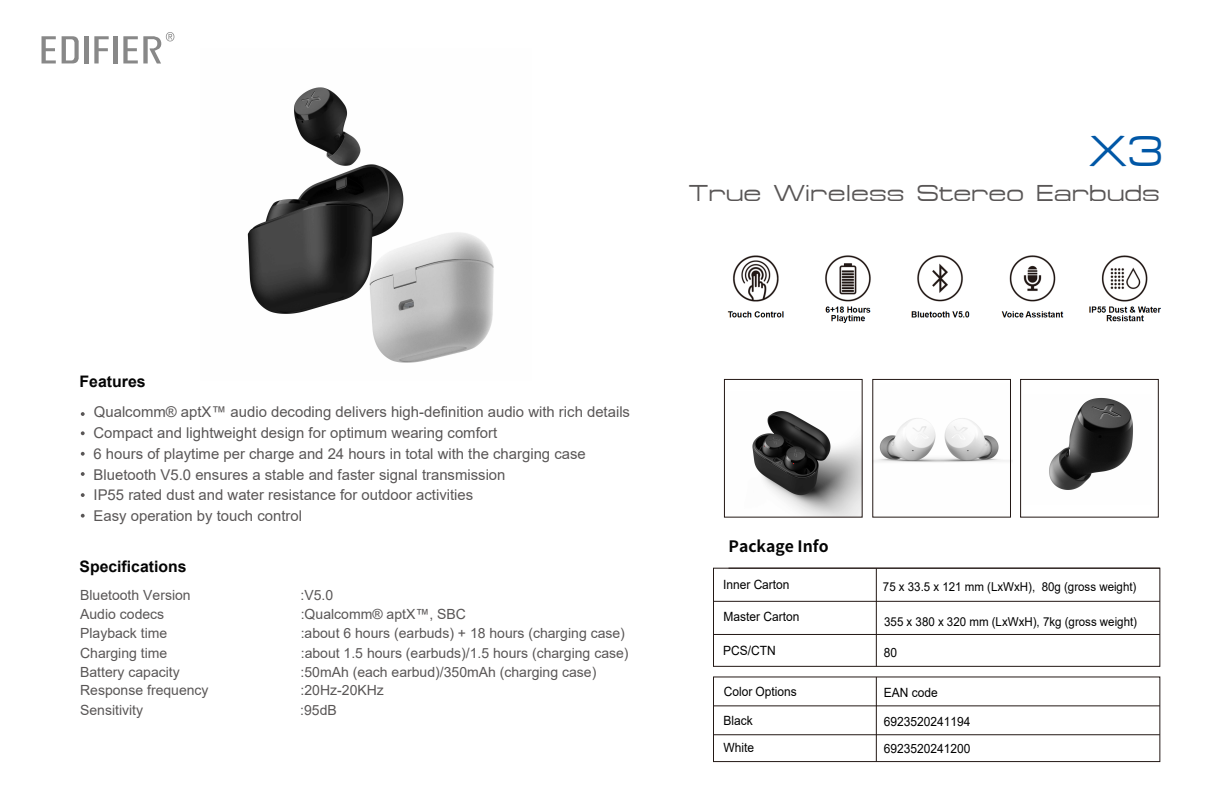
<style>
.page{position:relative;width:1216px;height:794px;background:#fff}
.page>*{position:absolute;margin:0;border:0;box-sizing:border-box;transform-origin:0 0}
.t1{font:43.57px "Federation";color:#0057a6;scale:.94 1}
.t2{font:23.36px "Federation";color:#595656}
.t3{font:700 15.84px "Arial";color:#040404}
.t4{font:700 15.75px "Arial";color:#040404}
.t5{font:700 15.75px "Source Han Sans CN";color:#040404}
.t6{font:14.88px/20.7px "Arial";color:#595656}
.t7{font:14px "Arial";color:#595656}
.t8{font:12.78px/27.4px "Arial";color:#000;scale:.94 1}
.t9{font:12.25px "Arial";color:#000;scale:.94 1}
</style>
<div class="page">
<img style="left:1049px;top:397px;width:84px;height:93px">
<img style="left:874px;top:383px;width:138px;height:133px">
<img style="left:726px;top:411px;width:136px;height:107px">
<svg style="left:81px;top:412px;width:4px;height:4px"></svg>
<svg style="left:81px;top:431px;width:4px;height:4px"></svg>
<svg style="left:81px;top:452px;width:4px;height:4px"></svg>
<svg style="left:81px;top:472px;width:4px;height:4px"></svg>
<svg style="left:81px;top:493px;width:4px;height:4px"></svg>
<svg style="left:81px;top:514px;width:4px;height:3px"></svg>
<div style="left:724px;top:379px;width:138px;height:138px;border:1px solid #231815"></div>
<div style="left:1020px;top:379px;width:138px;height:138px;border:1px solid #231815"></div>
<div style="left:713px;top:568px;width:447px;height:99px;border:1px solid #231815"></div>
<div style="left:713px;top:676px;width:447px;height:86px;border:1px solid #231815"></div>
<hr style="left:728px;top:568px;width:431px;height:1px;background:#231815">
<hr style="left:713px;top:601px;width:446px;height:1px;background:#231815">
<hr style="left:713px;top:634px;width:446px;height:1px;background:#231815">
<hr style="left:713px;top:705px;width:446px;height:1px;background:#231815">
<hr style="left:713px;top:734px;width:446px;height:1px;background:#231815">
<hr style="left:875px;top:568px;width:1px;height:98px;background:#231815">
<hr style="left:876px;top:677px;width:1px;height:84px;background:#231815">
<svg style="left:41px;top:36px;width:15px;height:27px"></svg>
<hr style="left:84px;top:36px;width:4px;height:27px;background:#888">
<hr style="left:113px;top:36px;width:4px;height:27px;background:#888">
<svg style="left:94px;top:36px;width:15px;height:27px"></svg>
<svg style="left:62px;top:36px;width:17px;height:28px"></svg>
<svg style="left:123px;top:32px;width:51px;height:31px"></svg>
<img style="left:247px;top:87px;width:247px;height:276px">
<img style="left:727px;top:255px;width:434px;height:68px">
<h1 class="t1" style="left:1089px;top:126px;width:80px">X3</h1>
<h2 class="t2" style="left:689px;top:179px;width:472px">True Wireless Stereo Earbuds</h2>
<p class="t3" style="left:80px;top:370px;width:68px">Features</p>
<p class="t6" style="left:94px;top:401px;width:538px">Qualcomm® aptX™ audio decoding delivers high-definition audio with rich details Compact and lightweight design for optimum wearing comfort<br>6 hours of playtime per charge and 24 hours in total with the charging case Bluetooth V5.0 ensures a stable and faster signal transmission<br>IP55 rated dust and water resistance for outdoor activities<br>Easy operation by touch control</p>
<p class="t4" style="left:80px;top:555px;width:108px">Specifications</p>
<p class="t7" style="left:80px;top:585px;width:112px">Bluetooth Version</p>
<p class="t7" style="left:300px;top:585px;width:34px">:V5.0</p>
<p class="t7" style="left:80px;top:604px;width:86px">Audio codecs</p>
<p class="t7" style="left:301px;top:604px;width:167px">:Qualcomm® aptX™, SBC</p>
<p class="t7" style="left:80px;top:624px;width:89px">Playback time</p>
<p class="t7" style="left:301px;top:624px;width:326px">:about 6 hours (earbuds) + 18 hours (charging case)</p>
<p class="t7" style="left:80px;top:643px;width:89px">Charging time</p>
<p class="t7" style="left:301px;top:643px;width:329px">:about 1.5 hours (earbuds)/1.5 hours (charging case)</p>
<p class="t7" style="left:80px;top:662px;width:101px">Battery capacity</p>
<p class="t7" style="left:300px;top:662px;width:297px">:50mAh (each earbud)/350mAh (charging case)</p>
<p class="t7" style="left:80px;top:680px;width:130px">Response frequency</p>
<p class="t7" style="left:300px;top:680px;width:85px">:20Hz-20KHz</p>
<p class="t7" style="left:80px;top:700px;width:65px">Sensitivity</p>
<p class="t7" style="left:300px;top:700px;width:38px">:95dB</p>
<p class="t5" style="left:728px;top:537px;width:102px">Package Info</p>
<p class="t8" style="left:723px;top:570px;width:72px">Inner Carton</p>
<p class="t8" style="left:723px;top:602px;width:82px">Master Carton</p>
<p class="t8" style="left:723px;top:637px;width:57px">PCS/CTN</p>
<p class="t8" style="left:723px;top:678px;width:79px">Color Options</p>
<p class="t8" style="left:883px;top:678px;width:59px">EAN code</p>
<p class="t8" style="left:723px;top:707px;width:34px">Black<br>White</p>
<p class="t9" style="left:882px;top:578px;width:271px">75 x 33.5 x 121 mm (LxWxH), 80g (gross weight)</p>
<p class="t9" style="left:884px;top:613px;width:270px">355 x 380 x 320 mm (LxWxH), 7kg (gross weight)</p>
<p class="t8" style="left:883px;top:639px;width:16px">80</p>
<p class="t8" style="left:883px;top:707px;width:94px">6923520241194<br>6923520241200</p>
</div>
